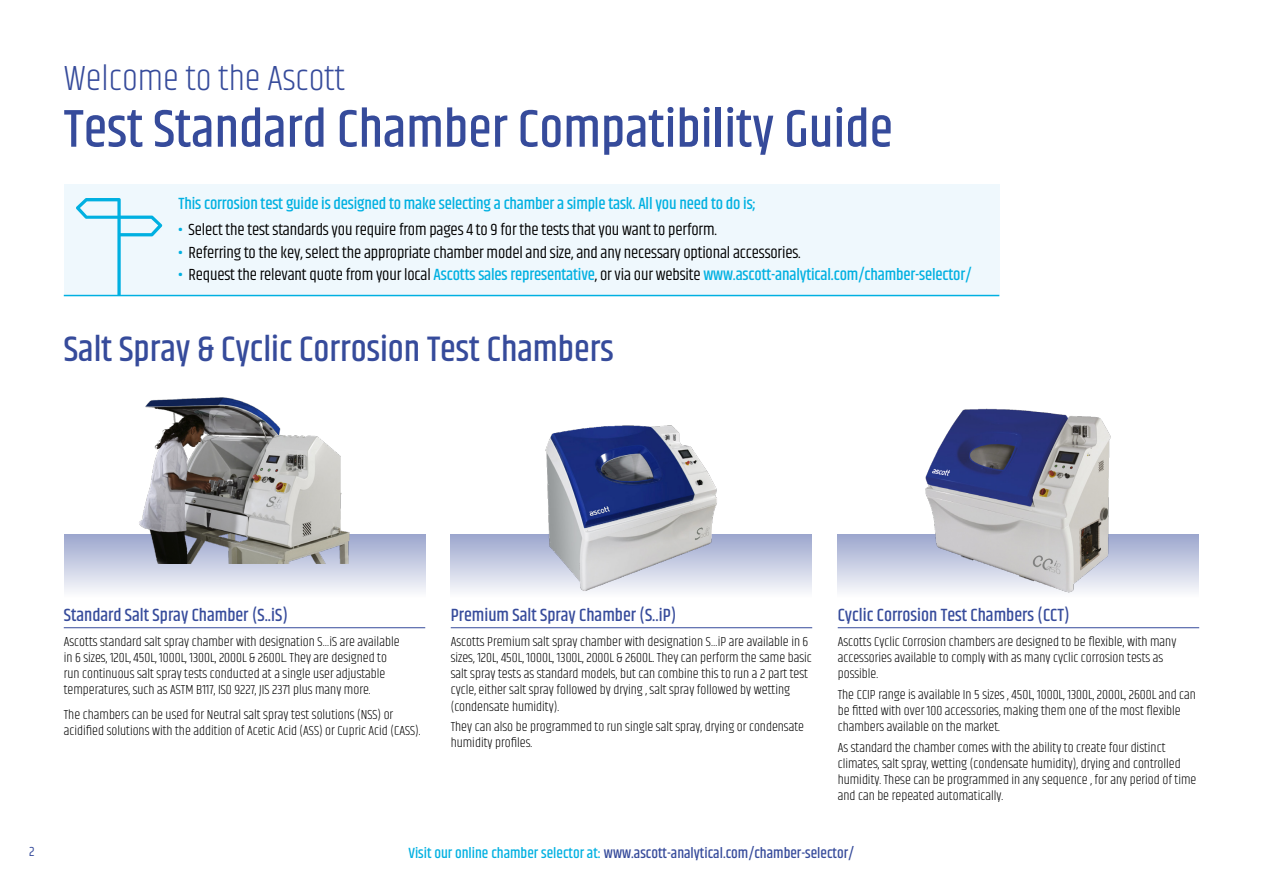
<style>
.page{position:relative;width:1263px;height:893px;background:#fff}
.page>*{position:absolute;margin:0;border:0;box-sizing:border-box;transform-origin:0 0}
.t1{font:500 54px "Khand";color:#364b9b}
.t2{font:500 36px "Khand";color:#364b9b}
.t3{font:300 36px "Khand";color:#364b9b}
.t4{font:500 18px "Khand";color:#364b9b}
.t5{font:500 16.5px "Khand";letter-spacing:-.01em;color:#00b0e1}
.t6{font:16.5px "Khand";letter-spacing:-.01em;color:#000}
.t7{font:500 15px "Khand";color:#364b9b}
.t8{font:300 13.5px/16.2px "Khand";color:#000}
.t9{font:13.5px "Khand";color:#364b9b}
.s1{font-weight:700;color:#00b0e1}
.s2{font-weight:700}
.s3{font-weight:400;color:#000}
.s4{color:#00b0e1}
</style>
<div class="page">
<div style="left:64px;top:184px;width:935px;height:112px;background:#eff8fd"></div>
<div style="left:451px;top:534px;width:361px;height:63px;background:linear-gradient(to bottom,#9ba5cd,#fcfcfd)"></div>
<div style="left:64px;top:534px;width:361px;height:63px;background:linear-gradient(to bottom,#9ba5cd,#fcfcfd)"></div>
<div style="left:838px;top:534px;width:361px;height:63px;background:linear-gradient(to bottom,#9ba5cd,#fcfcfd)"></div>
<img style="left:131px;top:397px;width:227px;height:166px">
<hr style="left:64px;top:627px;width:361px;height:1px;background:#364b9b">
<hr style="left:451px;top:627px;width:361px;height:1px;background:#364b9b">
<hr style="left:838px;top:627px;width:361px;height:1px;background:#364b9b">
<img style="left:544px;top:425px;width:175px;height:172px">
<img style="left:921px;top:408px;width:195px;height:189px">
<svg style="left:71px;top:198px;width:96px;height:99px"></svg>
<hr style="left:64px;top:295px;width:935px;height:1px;background:#00b0e1">
<p class="t3" style="left:64px;top:57px;width:283px">Welcome to the Ascott</p>
<p class="t1" style="left:64px;top:95px;width:831px">Test Standard Chamber Compatibility Guide</p>
<p class="t5" style="left:179px;top:193px;width:579px">This corrosion test guide is designed to make selecting a chamber a simple task. All you need to do is;</p>
<p class="t6" style="left:179px;top:220px;width:540px"><span class="s1">•</span> Select the test standards you require from pages 4 to 9 for the tests that you want to perform.</p>
<p class="t6" style="left:179px;top:243px;width:624px"><span class="s1">•</span> Referring to the key, select the appropriate chamber model and size, and any necessary optional accessories.</p>
<p class="t5" style="left:179px;top:265px;width:795px"><span class="s2">•</span> <span class="s3">Request the relevant quote from your local</span> Ascotts sales representative<span class="s3">, or via our website</span> www.ascott-analytical.com/chamber-selector/</p>
<p class="t2" style="left:64px;top:327px;width:551px">Salt Spray &amp; Cyclic Corrosion Test Chambers</p>
<p class="t4" style="left:64px;top:604px;width:226px">Standard Salt Spray Chamber (S..iS)</p>
<p class="t8" style="left:64px;top:634px;width:337px">Ascotts standard salt spray chamber with designation S…iS are available in 6 sizes, 120L, 450L, 1000L, 1300L, 2000L &amp; 2600L. They are designed to run continuous salt spray tests conducted at a single user adjustable temperatures, such as ASTM B117, ISO 9227, JIS 2371 plus many more.</p>
<p class="t8" style="left:64px;top:707px;width:358px">The chambers can be used for Neutral salt spray test solutions (NSS) or acidified solutions with the addition of Acetic Acid (ASS) or Cupric Acid (CASS).</p>
<p class="t4" style="left:451px;top:604px;width:227px">Premium Salt Spray Chamber (S..iP)</p>
<p class="t8" style="left:451px;top:634px;width:363px">Ascotts Premium salt spray chamber with designation S…iP are available in 6 sizes, 120L, 450L, 1000L, 1300L, 2000L &amp; 2600L. They can perform the same basic salt spray tests as standard models, but can combine this to run a 2 part test cycle, either salt spray followed by drying , salt spray followed by wetting (condensate humidity).</p>
<p class="t8" style="left:451px;top:719px;width:355px">They can also be programmed to run single salt spray, drying or condensate humidity profiles.</p>
<p class="t4" style="left:838px;top:604px;width:233px">Cyclic Corrosion Test Chambers (CCT)</p>
<p class="t8" style="left:838px;top:634px;width:340px">Ascotts Cyclic Corrosion chambers are designed to be flexible, with many accessories available to comply with as many cyclic corrosion tests as possible.</p>
<p class="t8" style="left:838px;top:687px;width:360px">The CCIP range is available In 5 sizes , 450L, 1000L, 1300L, 2000L, 2600L and can be fitted with over 100 accessories, making them one of the most flexible chambers available on the market.</p>
<p class="t8" style="left:838px;top:740px;width:360px">As standard the chamber comes with the ability to create four distinct climates, salt spray, wetting (condensate humidity), drying and controlled humidity. These can be programmed in any sequence , for any period of time and can be repeated automatically.</p>
<p class="t9" style="left:29px;top:843px;width:7px">2</p>
<p class="t7" style="left:408px;top:843px;width:447px"><span class="s4">Visit our online chamber selector at:</span> www.ascott-analytical.com/chamber-selector/</p>
</div>
